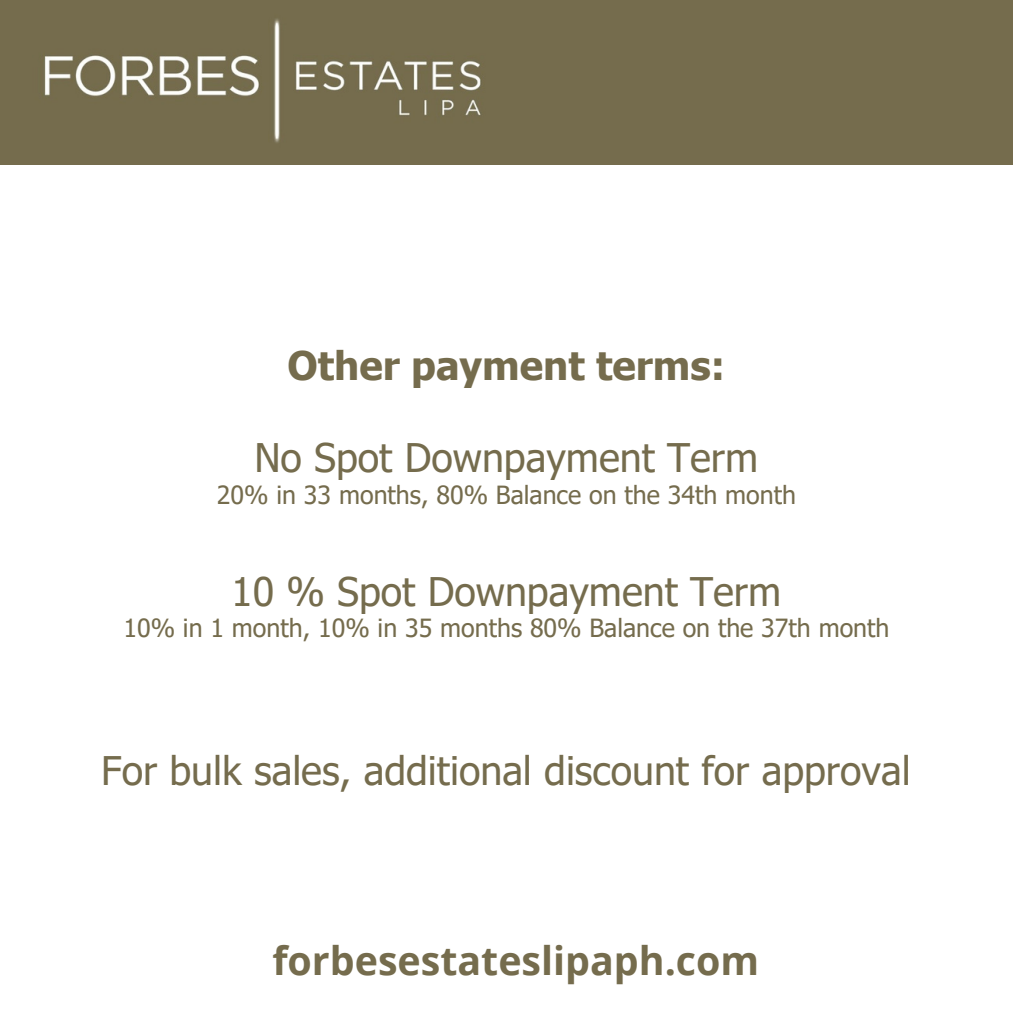
<style>
.page{position:relative;width:1013px;height:1013px;background:#fff}
.page>*{position:absolute;margin:0;border:0;box-sizing:border-box;transform-origin:0 0}
.t1{font:39.38px "Tahoma";color:#756c4d}
.t2{font:700 39.38px "Open Sans";color:#756c4d}
.t3{font:700 39.38px "Tahoma";color:#756c4d}
.t4{font:25px "Tahoma";color:#756c4d}
</style>
<div class="page">
<div style="left:0;top:0;width:1012px;height:165px;background:#756c4d"></div>
<img style="left:44px;top:18px;width:437px;height:125px">
<p class="t3" style="left:287px;top:341px;width:439px">Other payment terms:</p>
<h1 class="t1" style="left:254px;top:433px;width:505px">No Spot Downpayment Term</h1>
<p class="t4" style="left:217px;top:479px;width:580px">20% in 33 months, 80% Balance on the 34th month</p>
<p class="t1" style="left:231px;top:566px;width:551px">10 % Spot Downpayment Term</p>
<p class="t4" style="left:123px;top:612px;width:767px">10% in 1 month, 10% in 35 months 80% Balance on the 37th month</p>
<p class="t1" style="left:101px;top:745px;width:811px">For bulk sales, additional discount for approval</p>
<h2 class="t2" style="left:272px;top:933px;width:488px">forbesestateslipaph.com</h2>
</div>
